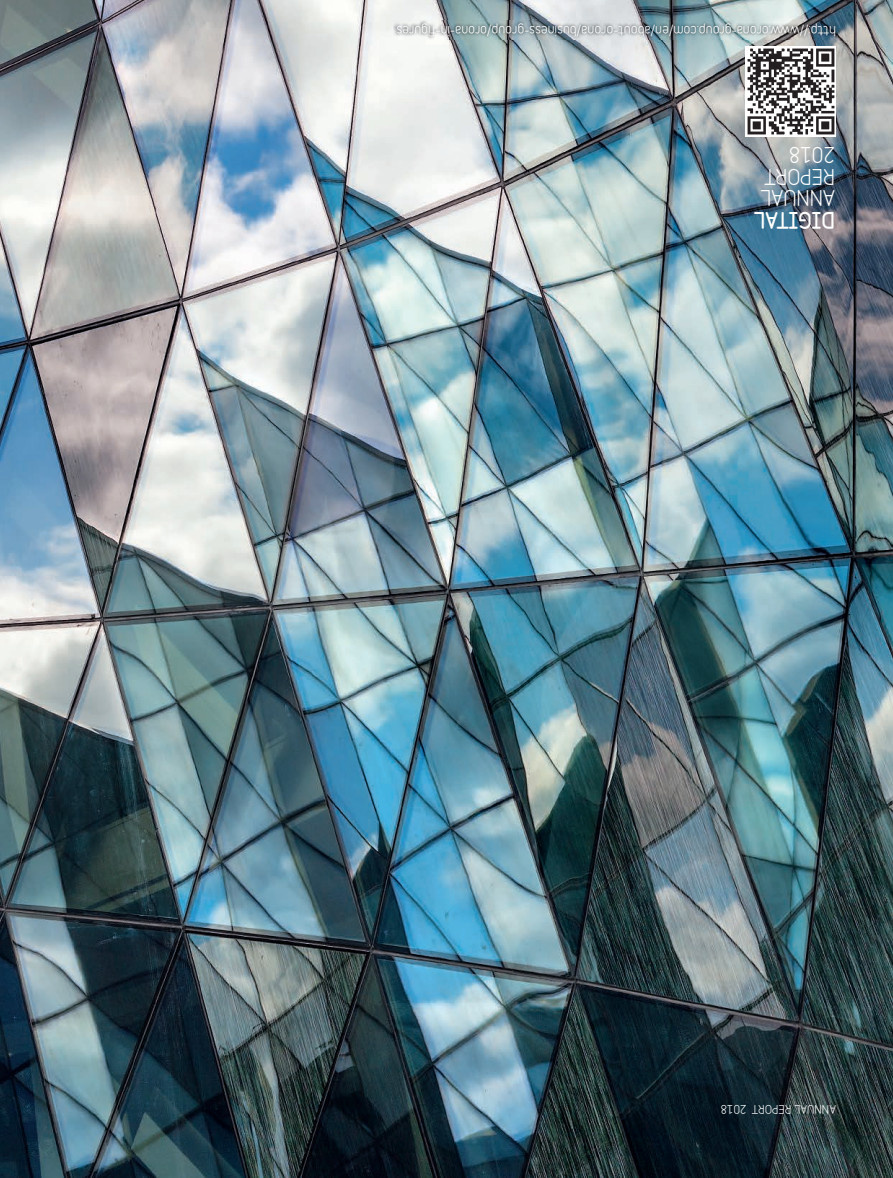
<style>
.page{position:relative;width:893px;height:1178px;background:#fff}
.page>*{position:absolute;margin:0;border:0;box-sizing:border-box;transform-origin:0 0}
.t1{font:700 20.4px/21.6px "Variable";letter-spacing:-.01em;color:#fff}
.t2{font:900 20.4px "Variable";letter-spacing:-.01em;color:#fff}
.t3{font:700 13.35px "Variable";letter-spacing:-.01em;color:#fff}
.t4{font:700 11.25px "Variable";color:#fff}
</style>
<div class="page">
<img style="left:0;top:0;width:893px;height:1178px">
<img style="left:393px;top:20px;width:444px;height:20px">
<img style="left:746px;top:47px;width:90px;height:90px">
<p class="t3" style="left:836px;top:42px;width:441px;rotate:-180deg">http://www.orona-group.com/en/about-orona/business-group/orona-in-figures</p>
<h1 class="t1" style="left:835px;top:211px;width:76px;rotate:-180deg">ANNUAL<br>REPORT<br>2018</h1>
<h1 class="t2" style="left:835px;top:236px;width:83px;rotate:-180deg">DIGITAL</h1>
<p class="t4" style="left:836px;top:1119px;width:117px;rotate:-180deg">ANNUAL REPORT 2018</p>
</div>
